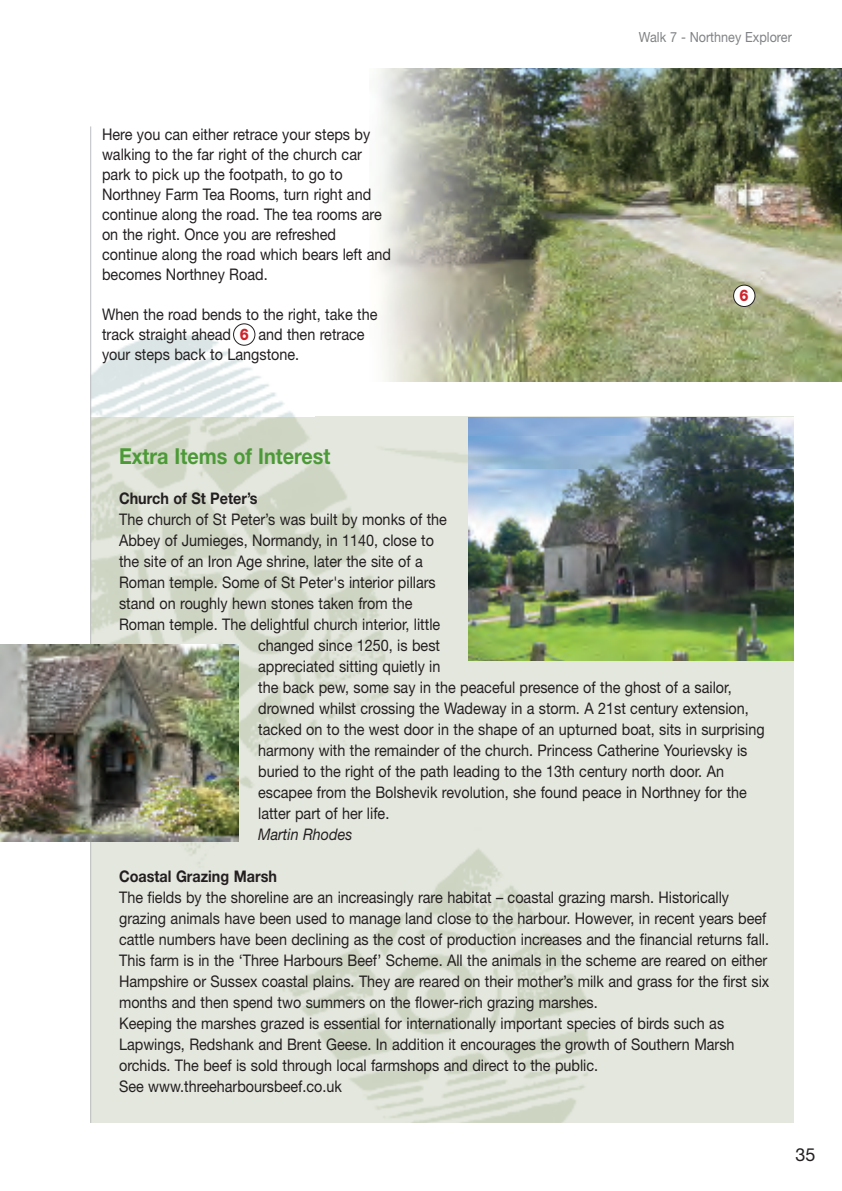
<style>
.page{position:relative;width:842px;height:1191px;background:#fff}
.page>*{position:absolute;margin:0;border:0;box-sizing:border-box;transform-origin:0 0}
.t1{font:700 22px "Helvetica Neue";color:#4c9a37;scale:.9 1}
.t2{font:18px "Helvetica Neue";color:#231f20}
.t3{font:16px/21px "Helvetica Neue";color:#231f20;scale:.9 1}
.t4{font:700 16px "Helvetica Neue";color:#231f20;scale:.9 1}
.t5{font:italic 16px "Helvetica Neue";color:#231f20;scale:.9 1}
.t6{font:800 16px "Helvetica Neue";color:#ce242b;scale:.9 1}
.t7{font:14px "Helvetica Neue";color:#808285;scale:.9 1}
.s1{font-weight:800;color:#ce242b}
</style>
<div class="page">
<img style="left:378px;top:68px;width:464px;height:313px">
<div style="left:91px;top:416px;width:703px;height:707px;background:#e3e7dd"></div>
<img style="left:91px;top:416px;width:497px;height:707px">
<img style="left:91px;top:314px;width:204px;height:102px">
<hr style="left:90px;top:126px;width:1px;height:997px;background:#bcbdc0">
<div style="left:733px;top:285px;width:22px;height:21px;background:#fff;border-radius:50%"></div>
<div style="left:733px;top:285px;width:22px;height:22px;border:2px solid #231f20;border-radius:50%"></div>
<img style="left:469px;top:417px;width:325px;height:244px">
<img style="left:373px;top:437px;width:421px;height:31px">
<div style="left:233px;top:323px;width:22px;height:23px;border:2px solid #231f20;border-radius:50%"></div>
<img style="left:0;top:644px;width:238px;height:197px">
<p class="t3" style="left:102px;top:124px;width:323px;line-height:20px">Here you can either retrace your steps by walking to the far right of the church car park to pick up the footpath, to go to Northney Farm Tea Rooms, turn right and continue along the road. The tea rooms are on the right. Once you are refreshed continue along the road which bears left and becomes Northney Road.</p>
<p class="t3" style="left:102px;top:304px;width:307px;line-height:20px">When the road bends to the right, take the track straight ahead <span class="s1">6</span> and then retrace your steps back to Langstone.</p>
<p class="t7" style="left:639px;top:28px;width:171px">Walk 7 - Northney Explorer</p>
<p class="t6" style="left:740px;top:286px;width:12px">6</p>
<h1 class="t1" style="left:119px;top:442px;width:236px">Extra Items of Interest</h1>
<p class="t4" style="left:119px;top:488px;width:155px">Church of St Peter’s</p>
<p class="t3" style="left:119px;top:508px;width:366px">The church of St Peter’s was built by monks of the</p>
<p class="t3" style="left:119px;top:529px;width:351px">Abbey of Jumieges, Normandy, in 1140, close to</p>
<p class="t3" style="left:119px;top:550px;width:339px">the site of an Iron Age shrine, later the site of a</p>
<p class="t3" style="left:119px;top:571px;width:353px">Roman temple. Some of St Peter's interior pillars</p>
<p class="t3" style="left:119px;top:592px;width:327px">stand on roughly hewn stones taken from the</p>
<p class="t3" style="left:119px;top:613px;width:358px">Roman temple. The delightful church interior, little</p>
<p class="t3" style="left:258px;top:634px;width:204px">changed since 1250, is best</p>
<p class="t3" style="left:258px;top:655px;width:204px">appreciated sitting quietly in</p>
<p class="t3" style="left:258px;top:676px;width:528px">the back pew, some say in the peaceful presence of the ghost of a sailor,</p>
<p class="t3" style="left:258px;top:697px;width:547px">drowned whilst crossing the Wadeway in a storm. A 21st century extension,</p>
<p class="t3" style="left:258px;top:718px;width:564px">tacked on to the west door in the shape of an upturned boat, sits in surprising</p>
<p class="t3" style="left:258px;top:739px;width:545px">harmony with the remainder of the church. Princess Catherine Yourievsky is</p>
<p class="t3" style="left:258px;top:760px;width:519px">buried to the right of the path leading to the 13th century north door. An</p>
<p class="t3" style="left:258px;top:781px;width:545px">escapee from the Bolshevik revolution, she found peace in Northney for the</p>
<p class="t3" style="left:258px;top:802px;width:147px">latter part of her life.</p>
<p class="t5" style="left:258px;top:824px;width:106px">Martin Rhodes</p>
<p class="t4" style="left:119px;top:866px;width:177px">Coastal Grazing Marsh</p>
<p class="t3" style="left:119px;top:886px;width:724px">The fields by the shoreline are an increasingly rare habitat – coastal grazing marsh. Historically grazing animals have been used to manage land close to the harbour. However, in recent years beef cattle numbers have been declining as the cost of production increases and the financial returns fall.<br>This farm is in the ‘Three Harbours Beef’ Scheme. All the animals in the scheme are reared on either Hampshire or Sussex coastal plains. They are reared on their mother’s milk and grass for the first six months and then spend two summers on the flower-rich grazing marshes.<br>Keeping the marshes grazed is essential for internationally important species of birds such as Lapwings, Redshank and Brent Geese. In addition it encourages the growth of Southern Marsh orchids. The beef is sold through local farmshops and direct to the public.<br>See www.threeharboursbeef.co.uk</p>
<p class="t2" style="left:795px;top:1144px;width:22px">35</p>
</div>
